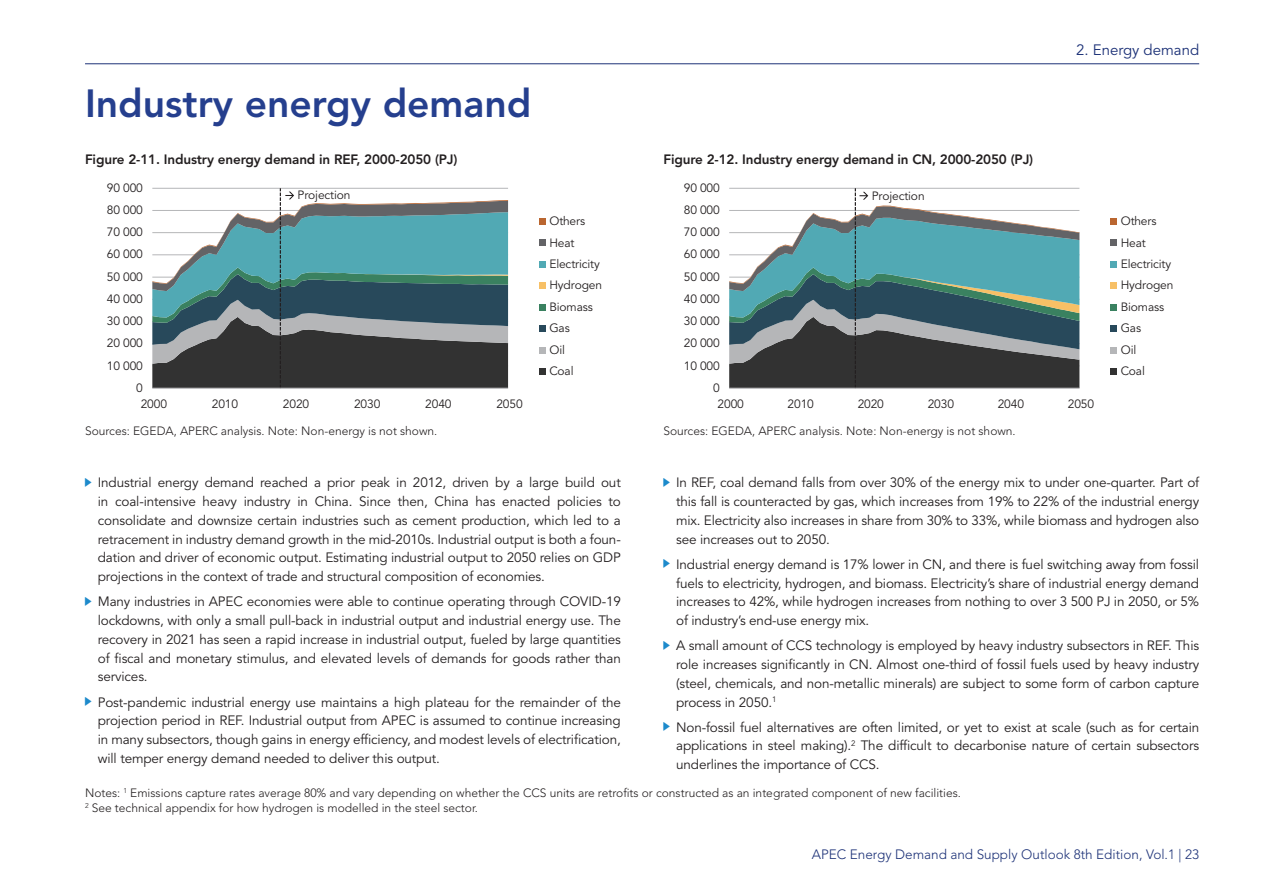
<style>
.page{position:relative;width:1263px;height:893px;background:#fff}
.page>*{position:absolute;margin:0;border:0;box-sizing:border-box;transform-origin:0 0}
.t1{font:800 39px "Avenir LT Std";color:#253f8e}
.t2{font:15px "Avenir LT Std";color:#1c3177}
.t3{font:13.5px/18.8px "Avenir LT Std";letter-spacing:-.01em;color:#231f20;text-align:justify}
.t4{font:800 13.5px "Avenir LT Std";letter-spacing:-.01em;color:#231f20}
.t5{font:300 13.5px "Avenir LT Std";color:#1c3177}
.t6{font:300 12px/15px "Avenir LT Std";color:#231f20}
.t7{font:12px/21.5px "Avenir LT Std";letter-spacing:-.01em;color:#231f20}
</style>
<div class="page">
<hr style="left:85px;top:63px;width:1114px;height:1px;background:#1c3177">
<hr style="left:152px;top:388px;width:356px;height:1px;background:#b5b6b8">
<div style="left:539px;top:218px;width:6px;height:7px;background:#ba6630"></div>
<svg style="left:539px;top:240px;width:6px;height:6px"></svg>
<div style="left:539px;top:261px;width:6px;height:7px;background:#51a9b4"></div>
<svg style="left:539px;top:283px;width:6px;height:6px"></svg>
<div style="left:539px;top:304px;width:6px;height:7px;background:#3a8160"></div>
<div style="left:539px;top:325px;width:6px;height:7px;background:#28495b"></div>
<svg style="left:539px;top:347px;width:6px;height:6px"></svg>
<div style="left:539px;top:368px;width:6px;height:7px;background:#323232"></div>
<svg style="left:152px;top:188px;width:356px;height:200px;background:#668489"></svg>
<hr style="left:729px;top:388px;width:350px;height:1px;background:#b5b6b8">
<div style="left:1110px;top:218px;width:7px;height:7px;background:#ba6630"></div>
<div style="left:1110px;top:240px;width:7px;height:6px;background:#636366"></div>
<div style="left:1110px;top:261px;width:7px;height:7px;background:#51a9b4"></div>
<div style="left:1110px;top:283px;width:7px;height:6px;background:#f7c066"></div>
<div style="left:1110px;top:304px;width:7px;height:7px;background:#3a8160"></div>
<div style="left:1110px;top:325px;width:7px;height:7px;background:#28495b"></div>
<div style="left:1110px;top:347px;width:7px;height:6px;background:#b5b6b8"></div>
<div style="left:1110px;top:368px;width:7px;height:7px;background:#323232"></div>
<svg style="left:729px;top:188px;width:350px;height:200px"></svg>
<h1 class="t1" style="left:85px;top:81px;width:448px">Industry energy demand</h1>
<p class="t4" style="left:85px;top:152px;width:374px">Figure 2-11. Industry energy demand in REF, 2000-2050 (PJ)</p>
<p class="t4" style="left:663px;top:152px;width:371px">Figure 2-12. Industry energy demand in CN, 2000-2050 (PJ)</p>
<p class="t7" style="left:107px;top:177px;width:38px">90 000</p>
<p class="t7" style="left:298px;top:185px;width:54px">Projection</p>
<p class="t7" style="left:684px;top:177px;width:38px">90 000</p>
<p class="t7" style="left:872px;top:185px;width:54px">Projection</p>
<p class="t7" style="left:107px;top:199px;width:38px">80 000</p>
<p class="t7" style="left:107px;top:222px;width:38px">70 000</p>
<p class="t7" style="left:107px;top:244px;width:38px">60 000</p>
<p class="t7" style="left:107px;top:266px;width:38px">50 000</p>
<p class="t7" style="left:107px;top:288px;width:38px">40 000</p>
<p class="t7" style="left:107px;top:311px;width:38px">30 000</p>
<p class="t7" style="left:107px;top:333px;width:38px">20 000</p>
<p class="t7" style="left:107px;top:355px;width:38px">10 000</p>
<p class="t7" style="left:549px;top:211px;width:54px">Others<br>Heat<br>Electricity<br>Hydrogen<br>Biomass<br>Gas<br>Oil<br>Coal</p>
<p class="t7" style="left:684px;top:199px;width:38px">80 000</p>
<p class="t7" style="left:684px;top:222px;width:38px">70 000</p>
<p class="t7" style="left:684px;top:244px;width:38px">60 000</p>
<p class="t7" style="left:684px;top:266px;width:38px">50 000</p>
<p class="t7" style="left:684px;top:288px;width:38px">40 000</p>
<p class="t7" style="left:684px;top:311px;width:38px">30 000</p>
<p class="t7" style="left:684px;top:333px;width:38px">20 000</p>
<p class="t7" style="left:684px;top:355px;width:38px">10 000</p>
<p class="t7" style="left:136px;top:377px;width:8px">0</p>
<p class="t7" style="left:713px;top:377px;width:8px">0</p>
<p class="t2" style="left:1076px;top:41px;width:125px">2. Energy demand</p>
<p class="t7" style="left:1121px;top:211px;width:54px">Others<br>Heat<br>Electricity<br>Hydrogen<br>Biomass<br>Gas<br>Oil<br>Coal</p>
<p class="t7" style="left:141px;top:393px;width:28px">2000</p>
<p class="t7" style="left:212px;top:393px;width:28px">2010</p>
<p class="t7" style="left:283px;top:393px;width:28px">2020</p>
<p class="t7" style="left:354px;top:393px;width:28px">2030</p>
<p class="t7" style="left:425px;top:393px;width:28px">2040</p>
<p class="t7" style="left:496px;top:393px;width:28px">2050</p>
<p class="t6" style="left:85px;top:424px;width:354px">Sources: EGEDA, APERC analysis. Note: Non-energy is not shown.</p>
<p class="t7" style="left:717px;top:393px;width:28px">2000</p>
<p class="t7" style="left:788px;top:393px;width:28px">2010</p>
<p class="t7" style="left:858px;top:393px;width:28px">2020</p>
<p class="t7" style="left:928px;top:393px;width:28px">2030</p>
<p class="t7" style="left:998px;top:393px;width:28px">2040</p>
<p class="t7" style="left:1068px;top:393px;width:28px">2050</p>
<p class="t6" style="left:663px;top:424px;width:354px">Sources: EGEDA, APERC analysis. Note: Non-energy is not shown.</p>
<p class="t3" style="left:676px;top:474px;width:525px">In REF, coal demand falls from over 30% of the energy mix to under one-quarter. Part of this fall is counteracted by gas, which increases from 19% to 22% of the industrial energy mix. Electricity also increases in share from 30% to 33%, while biomass and hydrogen also see increases out to 2050.</p>
<p class="t3" style="left:676px;top:555px;width:525px">Industrial energy demand is 17% lower in CN, and there is fuel switching away from fossil fuels to electricity, hydrogen, and biomass. Electricity’s share of industrial energy demand increases to 42%, while hydrogen increases from nothing to over 3 500 PJ in 2050, or 5% of industry’s end-use energy mix.</p>
<p class="t3" style="left:676px;top:637px;width:525px">A small amount of CCS technology is employed by heavy industry subsectors in REF. This role increases significantly in CN. Almost one-third of fossil fuels used by heavy industry (steel, chemicals, and non-metallic minerals) are subject to some form of carbon capture process in 2050.<sup>1</sup></p>
<p class="t3" style="left:676px;top:718px;width:525px">Non-fossil fuel alternatives are often limited, or yet to exist at scale (such as for certain applications in steel making).<sup>2</sup> The difficult to decarbonise nature of certain subsectors underlines the importance of CCS.</p>
<p class="t6" style="left:85px;top:785px;width:877px">Notes: <sup>1</sup> Emissions capture rates average 80% and vary depending on whether the CCS units are retrofits or constructed as an integrated component of new facilities.<br><sup>2</sup> See technical appendix for how hydrogen is modelled in the steel sector.</p>
<p class="t3" style="left:98px;top:474px;width:525px">Industrial energy demand reached a prior peak in 2012, driven by a large build out in coal-intensive heavy industry in China. Since then, China has enacted policies to consolidate and downsize certain industries such as cement production, which led to a retracement in industry demand growth in the mid-2010s. Industrial output is both a foun&shy;dation and driver of economic output. Estimating industrial output to 2050 relies on GDP projections in the context of trade and structural composition of economies.</p>
<p class="t3" style="left:98px;top:593px;width:525px">Many industries in APEC economies were able to continue operating through COVID-19 lockdowns, with only a small pull-back in industrial output and industrial energy use. The recovery in 2021 has seen a rapid increase in industrial output, fueled by large quantities of fiscal and monetary stimulus, and elevated levels of demands for goods rather than services.</p>
<p class="t3" style="left:98px;top:693px;width:525px">Post-pandemic industrial energy use maintains a high plateau for the remainder of the projection period in REF. Industrial output from APEC is assumed to continue increasing in many subsectors, though gains in energy efficiency, and modest levels of electrification, will temper energy demand needed to deliver this output.</p>
<p class="t5" style="left:812px;top:846px;width:389px">APEC Energy Demand and Supply Outlook 8th Edition, Vol.1 | 23</p>
</div>
